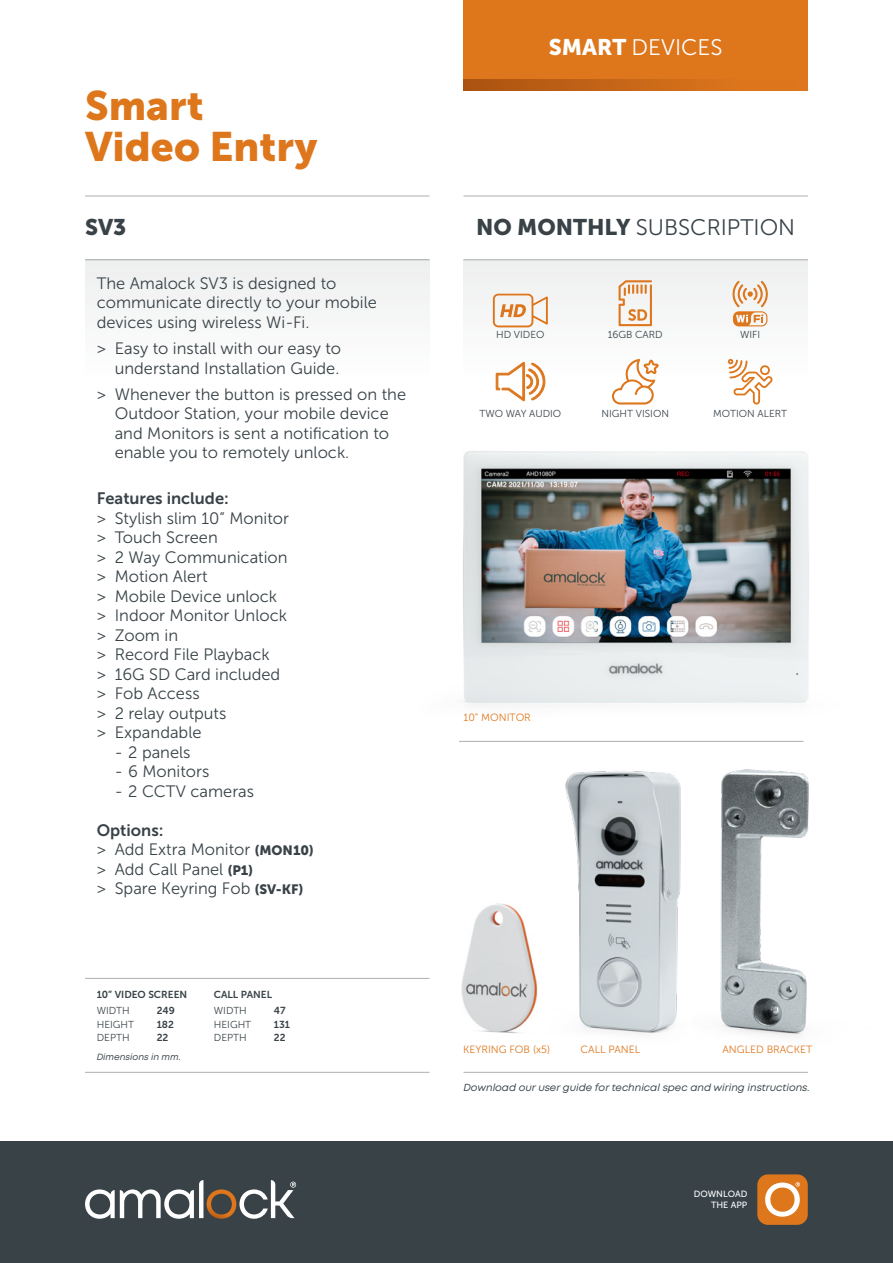
<style>
.page{position:relative;width:893px;height:1263px;background:#fff}
.page>*{position:absolute;margin:0;border:0;box-sizing:border-box;transform-origin:0 0}
.t1{font:40.95px/41px "Museo Sans 900";color:#de761c}
.t2{font:22.5px "Museo Sans 300";color:#384247}
.t3{font:22.5px "Museo Sans 300";color:#fff}
.t4{font:22.5px "Museo Sans 900";color:#384247}
.t5{font:16.5px/19.5px "Museo Sans 300";color:#384247}
.t6{font:16.5px "Museo Sans 700";color:#384247}
.t7{font:10.5px "Museo Sans 300";color:#de761c}
.t8{font:italic 10.2px "Mont";color:#384247}
.t9{font:10.05px "Museo Sans 300";color:#384247}
.t10{font:10.05px "Museo Sans 700";color:#384247}
.t11{font:italic 9px "Mont";color:#384247}
.t12{font:9px/10.8px "Museo Sans 500";color:#fff;text-align:right}
.s1{font-family:"Museo Sans 900";font-size:13.5px}
.s2{font-family:"Museo Sans 900"}
</style>
<div class="page">
<div style="left:463px;top:259px;width:345px;height:244px;background:#fbfbfb"></div>
<div style="left:0;top:1141px;width:893px;height:122px;background:#384247"></div>
<hr style="left:463px;top:259px;width:345px;height:1px;background:#afafb2">
<hr style="left:85px;top:196px;width:344px;height:1px;background:#afafb2">
<hr style="left:463px;top:196px;width:345px;height:1px;background:#afafb2">
<div style="left:463px;top:0;width:345px;height:90px;background:#de761c"></div>
<svg style="left:85px;top:1180px;width:211px;height:39px"></svg>
<svg style="left:463px;top:80px;width:232px;height:10px;background:#be6015"></svg>
<div style="left:85px;top:259px;width:344px;height:244px;background:linear-gradient(to right,#fbfbfb,#fafbfb)"></div>
<div style="left:757px;top:1174px;width:51px;height:51px;background:#de761c;border-radius:11px"></div>
<svg style="left:765px;top:1182px;width:35px;height:35px"></svg>
<img style="left:418px;top:446px;width:391px;height:296px">
<svg style="left:619px;top:280px;width:33px;height:46px"></svg>
<svg style="left:732px;top:281px;width:36px;height:45px"></svg>
<svg style="left:728px;top:359px;width:45px;height:45px"></svg>
<svg style="left:496px;top:362px;width:49px;height:39px"></svg>
<svg style="left:612px;top:359px;width:47px;height:45px"></svg>
<svg style="left:493px;top:294px;width:55px;height:33px"></svg>
<hr style="left:85px;top:978px;width:344px;height:1px;background:#afafb2">
<hr style="left:85px;top:1072px;width:344px;height:1px;background:#afafb2">
<img style="left:565px;top:771px;width:116px;height:263px">
<img style="left:720px;top:769px;width:89px;height:268px">
<hr style="left:459px;top:741px;width:344px;height:1px;background:#afafb2">
<hr style="left:463px;top:1072px;width:345px;height:1px;background:#afafb2">
<img style="left:461px;top:903px;width:77px;height:130px">
<h1 class="t1" style="left:85px;top:85px;width:234px">Smart<br>Video Entry</h1>
<h2 class="t4" style="left:85px;top:214px;width:43px">SV3</h2>
<p class="t5" style="left:97px;top:273px;width:282px">The Amalock SV3 is designed to communicate directly to your mobile devices using wireless Wi-Fi.</p>
<p class="t5" style="left:97px;top:339px;width:246px;text-align:right">&gt; Easy to install with our easy to understand Installation Guide.</p>
<p class="t5" style="left:115px;top:385px;width:293px;text-indent:-18px">&gt; Whenever the button is pressed on the Outdoor Station, your mobile device and Monitors is sent a notification to enable you to remotely unlock.</p>
<p class="t6" style="left:97px;top:489px;width:134px">Features include:</p>
<p class="t5" style="left:97px;top:508px;width:194px">&gt; Stylish slim 10” Monitor &gt; Touch Screen<br>&gt; 2 Way Communication &gt; Motion Alert<br>&gt; Mobile Device unlock &gt; Indoor Monitor Unlock &gt; Zoom in<br>&gt; Record File Playback<br>&gt; 16G SD Card included &gt; Fob Access<br>&gt; 2 relay outputs<br>&gt; Expandable</p>
<p class="t5" style="left:115px;top:742px;width:77px">- 2 panels</p>
<p class="t5" style="left:115px;top:762px;width:96px">- 6 Monitors</p>
<p class="t5" style="left:115px;top:781px;width:141px">- 2 CCTV cameras</p>
<p class="t6" style="left:97px;top:821px;width:68px">Options:</p>
<p class="t5" style="left:97px;top:840px;width:218px">&gt; Add Extra Monitor <span class="s1">(MON10) </span>&gt; Add Call Panel <span class="s1">(P1)<br></span>&gt; Spare Keyring Fob <span class="s1">(SV-KF)</span></p>
<p class="t10" style="left:97px;top:989px;width:92px">10” VIDEO SCREEN</p>
<p class="t10" style="left:214px;top:989px;width:60px">CALL PANEL</p>
<p class="t9" style="left:97px;top:1005px;width:35px">WIDTH</p>
<p class="t10" style="left:157px;top:1005px;width:20px">249</p>
<p class="t9" style="left:97px;top:1019px;width:39px">HEIGHT</p>
<p class="t10" style="left:157px;top:1018px;width:19px">182</p>
<p class="t9" style="left:97px;top:1032px;width:34px">DEPTH</p>
<p class="t10" style="left:157px;top:1032px;width:13px">22</p>
<p class="t11" style="left:97px;top:1051px;width:85px">Dimensions in mm.</p>
<p class="t9" style="left:214px;top:1005px;width:35px">WIDTH</p>
<p class="t10" style="left:274px;top:1005px;width:13px">47</p>
<p class="t9" style="left:214px;top:1019px;width:39px">HEIGHT</p>
<p class="t10" style="left:274px;top:1018px;width:18px">131</p>
<p class="t9" style="left:214px;top:1032px;width:34px">DEPTH</p>
<p class="t10" style="left:274px;top:1032px;width:13px">22</p>
<h2 class="t3" style="left:549px;top:35px;width:175px"><span class="s2">SMART</span> DEVICES</h2>
<h2 class="t2" style="left:476px;top:215px;width:321px"><span class="s2">NO MONTHLY</span> SUBSCRIPTION</h2>
<p class="t9" style="left:496px;top:329px;width:50px">HD VIDEO</p>
<p class="t9" style="left:608px;top:329px;width:56px">16GB CARD</p>
<p class="t9" style="left:740px;top:329px;width:22px">WIFI</p>
<p class="t9" style="left:479px;top:408px;width:83px">TWO WAY AUDIO</p>
<p class="t9" style="left:601px;top:408px;width:69px">NIGHT VISION</p>
<p class="t9" style="left:713px;top:408px;width:75px">MOTION ALERT</p>
<p class="t7" style="left:463px;top:711px;width:69px">10” MONITOR</p>
<p class="t7" style="left:463px;top:1043px;width:89px">KEYRING FOB (x5)</p>
<p class="t7" style="left:581px;top:1043px;width:61px">CALL PANEL</p>
<p class="t7" style="left:722px;top:1043px;width:92px">ANGLED BRACKET</p>
<p class="t8" style="left:463px;top:1081px;width:348px">Download our user guide for technical spec and wiring instructions.</p>
<p class="t12" style="left:694px;top:1189px;width:55px">DOWNLOAD<br>THE APP</p>
</div>
